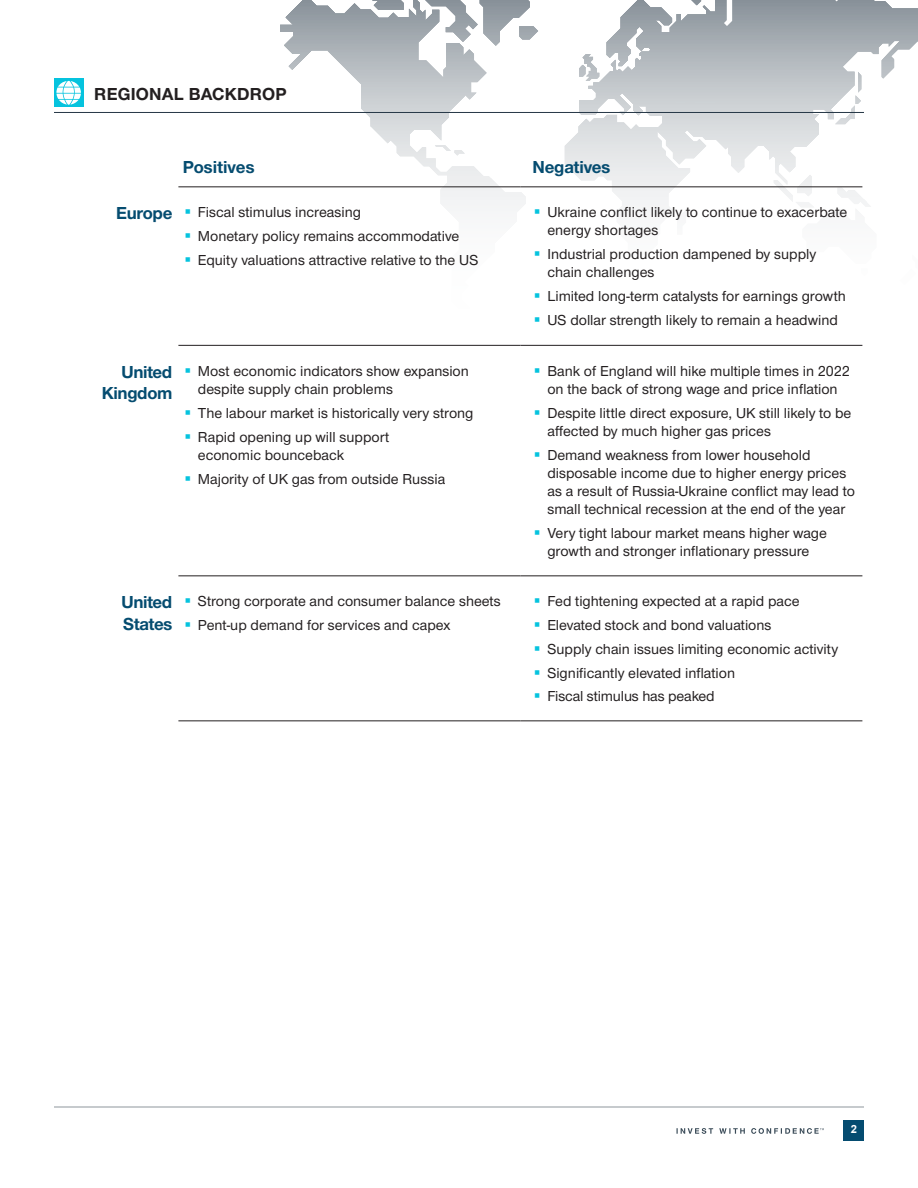
<style>
.page{position:relative;width:918px;height:1188px;background:#fff}
.page>*{position:absolute;margin:0;border:0;box-sizing:border-box;transform-origin:0 0}
.t1{font:700 18px/21.6px "Nimbus Sans Novus";letter-spacing:-.015em;color:#054c70;text-align:right}
.t2{font:700 18px "Nimbus Sans Novus";letter-spacing:.01em;color:#231f20}
.t3{font:500 15px/18px "Nimbus Sans Novus";color:#231f20}
.t4{font:700 11.25px "Arial";color:#fff}
.s1{font-weight:700;font-size:18px;color:#054c70}
.s2{color:#05c3de}
</style>
<div class="page">
<div style="left:844px;top:1121px;width:20px;height:20px;background:#054c70"></div>
<hr style="left:54px;top:1107px;width:810px;height:1px;background:#8f969c">
<svg style="left:677px;top:1128px;width:147px;height:6px"></svg>
<svg style="left:244px;top:0;width:674px;height:346px"></svg>
<hr style="left:54px;top:112px;width:810px;height:1px;background:#253746">
<div style="left:54px;top:79px;width:29px;height:28px;background:#05c3de"></div>
<svg style="left:56px;top:81px;width:25px;height:24px"></svg>
<hr style="left:178px;top:186px;width:342px;height:1px;background:#231f20">
<hr style="left:520px;top:186px;width:342px;height:1px;background:#231f20">
<hr style="left:178px;top:345px;width:342px;height:1px;background:#231f20">
<hr style="left:520px;top:345px;width:342px;height:1px;background:#231f20">
<hr style="left:178px;top:575px;width:342px;height:1px;background:#231f20">
<hr style="left:178px;top:720px;width:342px;height:1px;background:#231f20">
<hr style="left:520px;top:575px;width:342px;height:1px;background:#231f20">
<hr style="left:520px;top:720px;width:342px;height:1px;background:#231f20">
<p class="t2" style="left:94px;top:82px;width:194px">REGIONAL BACKDROP</p>
<p class="t1" style="left:183px;top:156px;width:73px">Positives</p>
<p class="t1" style="left:532px;top:156px;width:79px">Negatives</p>
<p class="t3" style="left:116px;top:202px;width:246px"><span class="s1">Europe</span> <span class="s2">▪</span> Fiscal stimulus increasing</p>
<p class="t3" style="left:184px;top:226px;width:276px"><span class="s2">▪</span> Monetary policy remains accommodative</p>
<p class="t3" style="left:184px;top:250px;width:295px"><span class="s2">▪</span> Equity valuations attractive relative to the US</p>
<p class="t3" style="left:547px;top:202px;width:301px;text-indent:-14px"><span class="s2">▪</span> Ukraine conflict likely to continue to exacerbate energy shortages</p>
<p class="t3" style="left:547px;top:244px;width:270px;text-indent:-14px"><span class="s2">▪</span> Industrial production dampened by supply chain challenges</p>
<p class="t3" style="left:534px;top:286px;width:313px"><span class="s2">▪</span> Limited long-term catalysts for earnings growth</p>
<p class="t3" style="left:534px;top:310px;width:306px"><span class="s2">▪</span> US dollar strength likely to remain a headwind</p>
<p class="t1" style="left:102px;top:360px;width:72px">United<br>Kingdom</p>
<p class="t3" style="left:198px;top:361px;width:273px;text-indent:-14px"><span class="s2">▪</span> Most economic indicators show expansion despite supply chain problems</p>
<p class="t3" style="left:184px;top:403px;width:291px"><span class="s2">▪</span> The labour market is historically very strong</p>
<p class="t3" style="left:198px;top:427px;width:193px;text-indent:-14px"><span class="s2">▪</span> Rapid opening up will support economic bounceback</p>
<p class="t3" style="left:184px;top:469px;width:262px"><span class="s2">▪</span> Majority of UK gas from outside Russia</p>
<p class="t1" style="left:122px;top:591px;width:52px;text-align:left">United<br>States</p>
<p class="t3" style="left:184px;top:591px;width:318px"><span class="s2">▪</span> Strong corporate and consumer balance sheets</p>
<p class="t3" style="left:184px;top:615px;width:268px"><span class="s2">▪</span> Pent-up demand for services and capex</p>
<p class="t3" style="left:534px;top:361px;width:317px;text-align:center"><span class="s2">▪</span> Bank of England will hike multiple times in 2022 on the back of strong wage and price inflation</p>
<p class="t3" style="left:547px;top:403px;width:306px;text-indent:-14px"><span class="s2">▪</span> Despite little direct exposure, UK still likely to be affected by much higher gas prices</p>
<p class="t3" style="left:547px;top:445px;width:309px;text-indent:-14px"><span class="s2">▪</span> Demand weakness from lower household disposable income due to higher energy prices as a result of Russia-Ukraine conflict may lead to small technical recession at the end of the year</p>
<p class="t3" style="left:534px;top:523px;width:295px;text-align:center"><span class="s2">▪</span> Very tight labour market means higher wage growth and stronger inflationary pressure</p>
<p class="t3" style="left:534px;top:591px;width:267px"><span class="s2">▪</span> Fed tightening expected at a rapid pace</p>
<p class="t3" style="left:534px;top:615px;width:239px"><span class="s2">▪</span> Elevated stock and bond valuations</p>
<p class="t3" style="left:534px;top:639px;width:306px"><span class="s2">▪</span> Supply chain issues limiting economic activity</p>
<p class="t3" style="left:534px;top:663px;width:203px"><span class="s2">▪</span> Significantly elevated inflation</p>
<p class="t3" style="left:534px;top:686px;width:182px"><span class="s2">▪</span> Fiscal stimulus has peaked</p>
<p class="t4" style="left:851px;top:1122px;width:8px">2</p>
</div>
